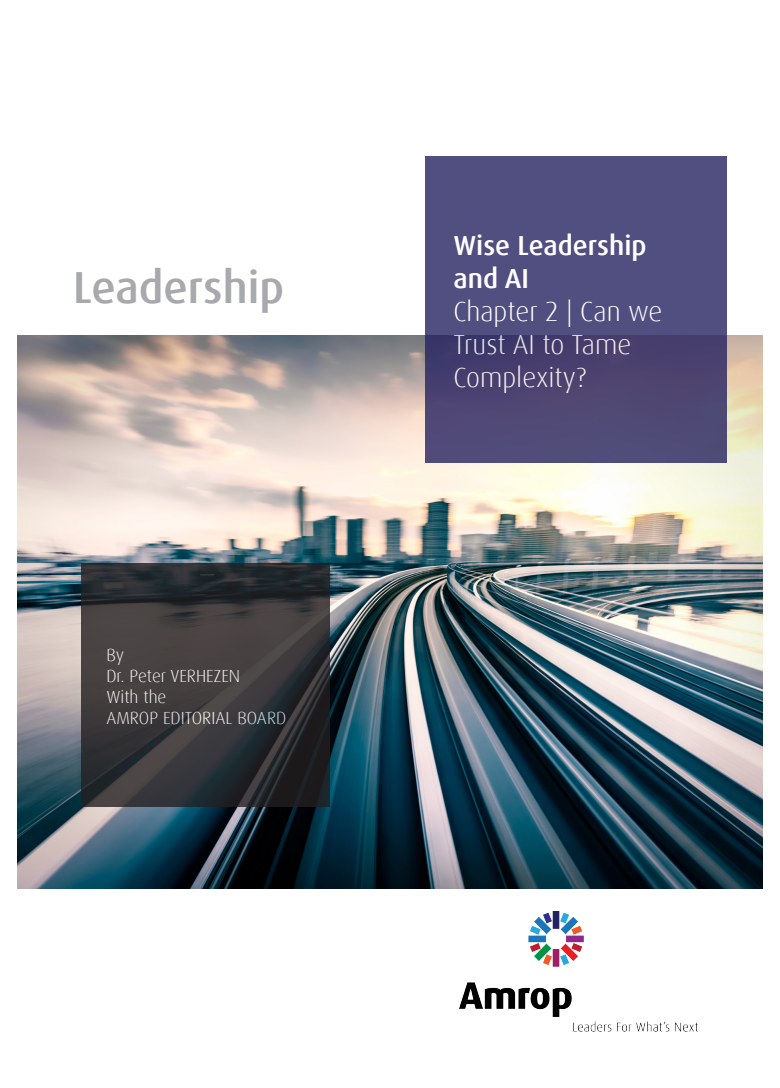
<style>
.page{position:relative;width:780px;height:1088px;background:#fff}
.page>*{position:absolute;margin:0;border:0;box-sizing:border-box;transform-origin:0 0}
.t1{font:500 45px "Dax";color:#a8a9ad}
.t2{font:300 27.5px/33px "Dax";color:#fff}
.t3{font:500 27.5px/33px "Dax";color:#fff}
.t4{font:300 17.5px/21px "Dax";color:#fff}
</style>
<div class="page">
<img style="left:459px;top:911px;width:239px;height:121px">
<img style="left:18px;top:336px;width:744px;height:552px">
<svg style="left:425px;top:157px;width:301px;height:306px;background:#4e4a7a"></svg>
<svg style="left:81px;top:563px;width:249px;height:244px;background:#363537"></svg>
<p class="t1" style="left:73px;top:262px;width:213px">Leadership</p>
<p class="t4" style="left:106px;top:644px;width:181px">By<br>Dr. Peter VERHEZEN<br>With the<br>AMROP EDITORIAL BOARD</p>
<h2 class="t3" style="left:453px;top:229px;width:195px">Wise Leadership and AI</h2>
<h2 class="t2" style="left:453px;top:295px;width:210px">Chapter 2 | Can we<br>Trust AI to Tame<br>Complexity?</h2>
</div>
